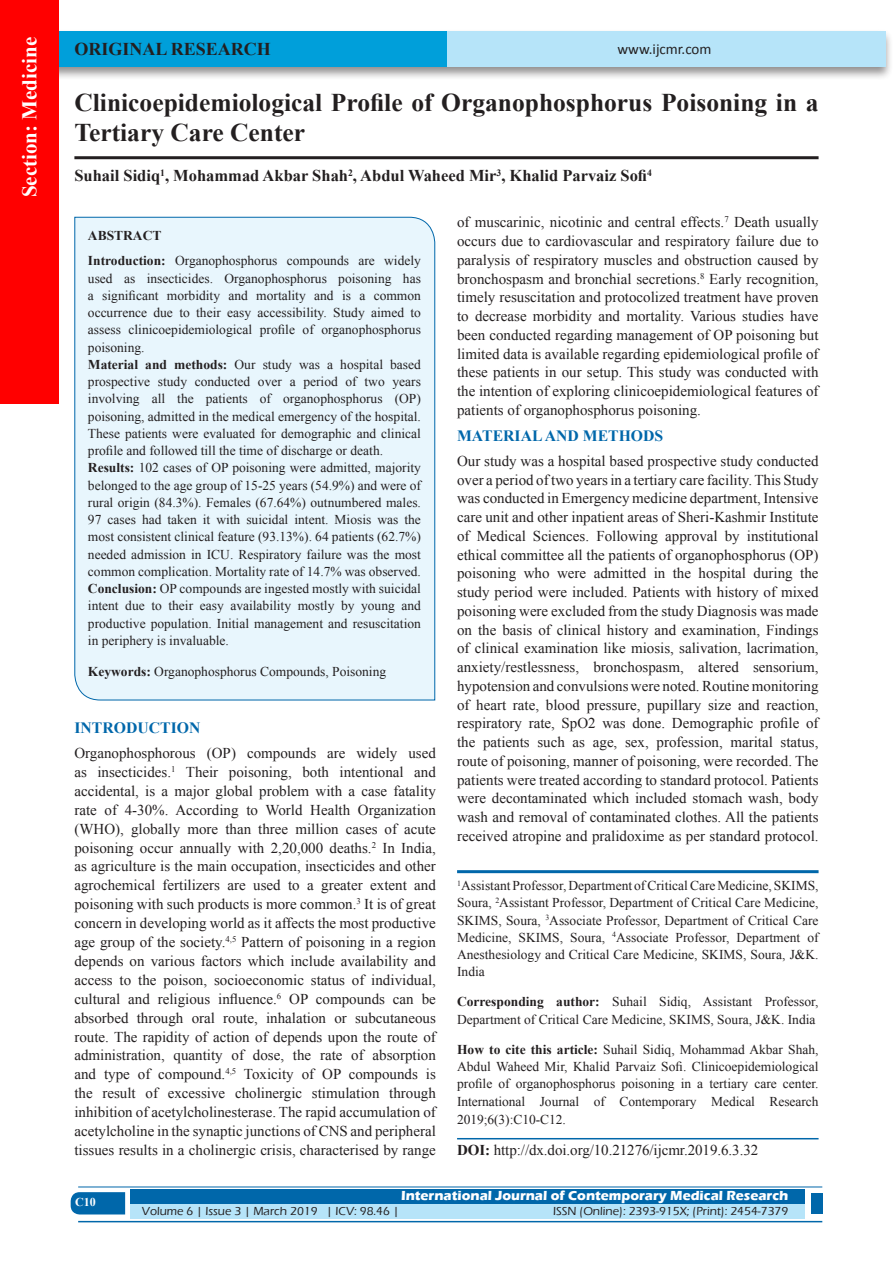
<style>
.page{position:relative;width:893px;height:1263px;background:#fff}
.page>*{position:absolute;margin:0;border:0;box-sizing:border-box;transform-origin:0 0}
.A_Title_New{font:700 25.5px/30px "Times New Roman";color:#231f20}
.t1{font:700 21px "Times New Roman";color:#fff}
.AT_new{font:700 18px "Times New Roman";color:#231f20}
.AU-New{font:700 16.5px "Times New Roman";color:#231f20}
.t2{font:700 15.75px "Times New Roman";color:#0067aa}
.TX_New{font:15px/18.8px "Times New Roman";color:#231f20;text-align:justify}
.t3{font:15px "Calibri";color:#231f20}
.Affi_New{font:13.5px/17.2px "Times New Roman";color:#231f20}
.HTC_new{font:13.5px/17.7px "Times New Roman";letter-spacing:-.005em;color:#231f20;text-align:justify}
.Corresponding{font:13.5px/17.2px "Times New Roman";color:#231f20}
.t4{font:700 13.5px "Eras ITC";color:#fff}
.t5{font:500 12px "Eras ITC";color:#231f20}
.t6{font:700 12px "Times New Roman";color:#fff}
.s1{font-weight:700}
</style>
<div class="page">
<div style="left:19px;top:29px;width:874px;height:52px;background:#231f20;opacity:.5"></div>
<div style="left:28px;top:31px;width:857px;height:35px;background:#b6e4f9"></div>
<div style="left:28px;top:31px;width:418px;height:35px;background:#009fda"></div>
<div style="left:0;top:0;width:59px;height:404px;background:#f00"></div>
<svg style="left:71px;top:1192px;width:54px;height:22px"></svg>
<div style="left:130px;top:1189px;width:674px;height:15px;background:#0067aa"></div>
<div style="left:130px;top:1204px;width:674px;height:15px;background:#b6e4f9"></div>
<hr style="left:78px;top:1186px;width:744px;height:1px;background:#0067aa">
<hr style="left:78px;top:1221px;width:744px;height:1px;background:#0067aa">
<div style="left:811px;top:1193px;width:11px;height:21px;background:#0067aa"></div>
<hr style="left:74px;top:156px;width:745px;height:3px;background:#231f20">
<div style="left:74px;top:216px;width:361px;height:485px;background:#e8f6fd"></div>
<hr style="left:457px;top:870px;width:362px;height:3px;background:#0067aa">
<hr style="left:457px;top:1138px;width:362px;height:1px;background:#0067aa">
<h2 class="t1" style="left:15px;top:197px;width:162px;rotate:-90deg">Section: Medicine</h2>
<p class="AT_new" style="left:74px;top:36px;width:198px">ORIGINAL RESEARCH</p>
<p class="t3" style="left:617px;top:40px;width:96px">www.ijcmr.com</p>
<p class="A_Title_New" style="left:74px;top:87px;width:746px">Clinicoepidemiological Profile of Organophosphorus Poisoning in a<br>Tertiary Care Center</p>
<p class="AU-New" style="left:74px;top:164px;width:579px">Suhail Sidiq<sup>1</sup>, Mohammad Akbar Shah<sup>2</sup>, Abdul Waheed Mir<sup>3</sup>, Khalid Parvaiz Sofi<sup>4</sup></p>
<p class="Affi_New" style="left:88px;top:222px;width:334px;line-height:25.8px"><span class="s1">ABSTRACT<br>Introduction:</span> Organophosphorus compounds are widely</p>
<p class="Affi_New" style="left:88px;top:269px;width:335px">used as insecticides. Organophosphorus poisoning has a significant morbidity and mortality and is a common occurrence due to their easy accessibility. Study aimed to assess clinicoepidemiological profile of organophosphorus poisoning.<br><span class="s1">Material and methods:</span> Our study was a hospital based prospective study conducted over a period of two years involving all the patients of organophosphorus (OP) poisoning, admitted in the medical emergency of the hospital.<br>These patients were evaluated for demographic and clinical profile and followed till the time of discharge or death.<br><span class="s1">Results:</span> 102 cases of OP poisoning were admitted, majority belonged to the age group of 15-25 years (54.9%) and were of rural origin (84.3%). Females (67.64%) outnumbered males.<br>97 cases had taken it with suicidal intent. Miosis was the most consistent clinical feature (93.13%). 64 patients (62.7%) needed admission in ICU. Respiratory failure was the most common complication. Mortality rate of 14.7% was observed.<br><span class="s1">Conclusion:</span> OP compounds are ingested mostly with suicidal intent due to their easy availability mostly by young and productive population. Initial management and resuscitation in periphery is invaluable.</p>
<p class="Affi_New" style="left:88px;top:662px;width:300px"><span class="s1">Keywords:</span> Organophosphorus Compounds, Poisoning</p>
<h1 class="t2" style="left:74px;top:717px;width:127px">INTRODUCTION</h1>
<p class="TX_New" style="left:74px;top:743px;width:363px">Organophosphorous (OP) compounds are widely used as insecticides.<sup>1</sup> Their poisoning, both intentional and accidental, is a major global problem with a case fatality rate of 4-30%. According to World Health Organization (WHO), globally more than three million cases of acute poisoning occur annually with 2,20,000 deaths.<sup>2</sup> In India, as agriculture is the main occupation, insecticides and other agrochemical fertilizers are used to a greater extent and poisoning with such products is more common.<sup>3</sup> It is of great concern in developing world as it affects the most productive age group of the society.<sup>4,5</sup> Pattern of poisoning in a region depends on various factors which include availability and access to the poison, socioeconomic status of individual, cultural and religious influence.<sup>6</sup> OP compounds can be absorbed through oral route, inhalation or subcutaneous route. The rapidity of action of depends upon the route of administration, quantity of dose, the rate of absorption and type of compound.<sup>4,5</sup> Toxicity of OP compounds is the result of excessive cholinergic stimulation through inhibition of acetylcholinesterase. The rapid accumulation of acetylcholine in the synaptic junctions of CNS and peripheral tissues results in a cholinergic crisis, characterised by range</p>
<p class="TX_New" style="left:457px;top:213px;width:363px">of muscarinic, nicotinic and central effects.<sup>7</sup> Death usually occurs due to cardiovascular and respiratory failure due to paralysis of respiratory muscles and obstruction caused by bronchospasm and bronchial secretions.<sup>8</sup> Early recognition, timely resuscitation and protocolized treatment have proven to decrease morbidity and mortality. Various studies have been conducted regarding management of OP poisoning but limited data is available regarding epidemiological profile of these patients in our setup. This study was conducted with the intention of exploring clinicoepidemiological features of patients of organophosphorus poisoning.</p>
<h1 class="t2" style="left:457px;top:424px;width:208px">MATERIAL AND METHODS</h1>
<p class="TX_New" style="left:457px;top:451px;width:363px">Our study was a hospital based prospective study conducted over a period of two years in a tertiary care facility. This Study was conducted in Emergency medicine department, Intensive care unit and other inpatient areas of Sheri-Kashmir Institute of Medical Sciences. Following approval by institutional ethical committee all the patients of organophosphorus (OP) poisoning who were admitted in the hospital during the study period were included. Patients with history of mixed poisoning were excluded from the study Diagnosis was made on the basis of clinical history and examination, Findings of clinical examination like miosis, salivation, lacrimation, anxiety/restlessness, bronchospasm, altered sensorium, hypotension and convulsions were noted. Routine monitoring of heart rate, blood pressure, pupillary size and reaction, respiratory rate, SpO2 was done. Demographic profile of the patients such as age, sex, profession, marital status, route of poisoning, manner of poisoning, were recorded. The patients were treated according to standard protocol. Patients were decontaminated which included stomach wash, body wash and removal of contaminated clothes. All the patients received atropine and pralidoxime as per standard protocol.</p>
<p class="Affi_New" style="left:457px;top:877px;width:363px;text-align:justify"><sup>1</sup>Assistant Professor, Department of Critical Care Medicine, SKIMS, Soura, <sup>2</sup>Assistant Professor, Department of Critical Care Medicine, SKIMS, Soura, <sup>3</sup>Associate Professor, Department of Critical Care Medicine, SKIMS, Soura, <sup>4</sup>Associate Professor, Department of Anesthesiology and Critical Care Medicine, SKIMS, Soura, J&amp;K.<br>India</p>
<p class="Corresponding" style="left:457px;top:993px;width:363px"><span class="s1">Corresponding author:</span> Suhail Sidiq, Assistant Professor,<br>Department of Critical Care Medicine, SKIMS, Soura, J&amp;K. India</p>
<p class="HTC_new" style="left:457px;top:1040px;width:363px"><span class="s1">How to cite this article:</span> Suhail Sidiq, Mohammad Akbar Shah, Abdul Waheed Mir, Khalid Parvaiz Sofi. Clinicoepidemiological profile of organophosphorus poisoning in a tertiary care center.<br>International Journal of Contemporary Medical Research 2019;6(3):C10-C12.</p>
<p class="TX_New" style="left:457px;top:1140px;width:303px"><span class="s1">DOI:</span> http://dx.doi.org/10.21276/ijcmr.2019.6.3.32</p>
<h4 class="t6" style="left:75px;top:1194px;width:22px">C10</h4>
<p class="t4" style="left:401px;top:1188px;width:389px">International Journal of Contemporary Medical Research</p>
<p class="t5" style="left:142px;top:1204px;width:259px">Volume 6 | Issue 3 | March 2019 | ICV: 98.46 |</p>
<p class="t5" style="left:553px;top:1204px;width:237px">ISSN (Online): 2393-915X; (Print): 2454-7379</p>
</div>
